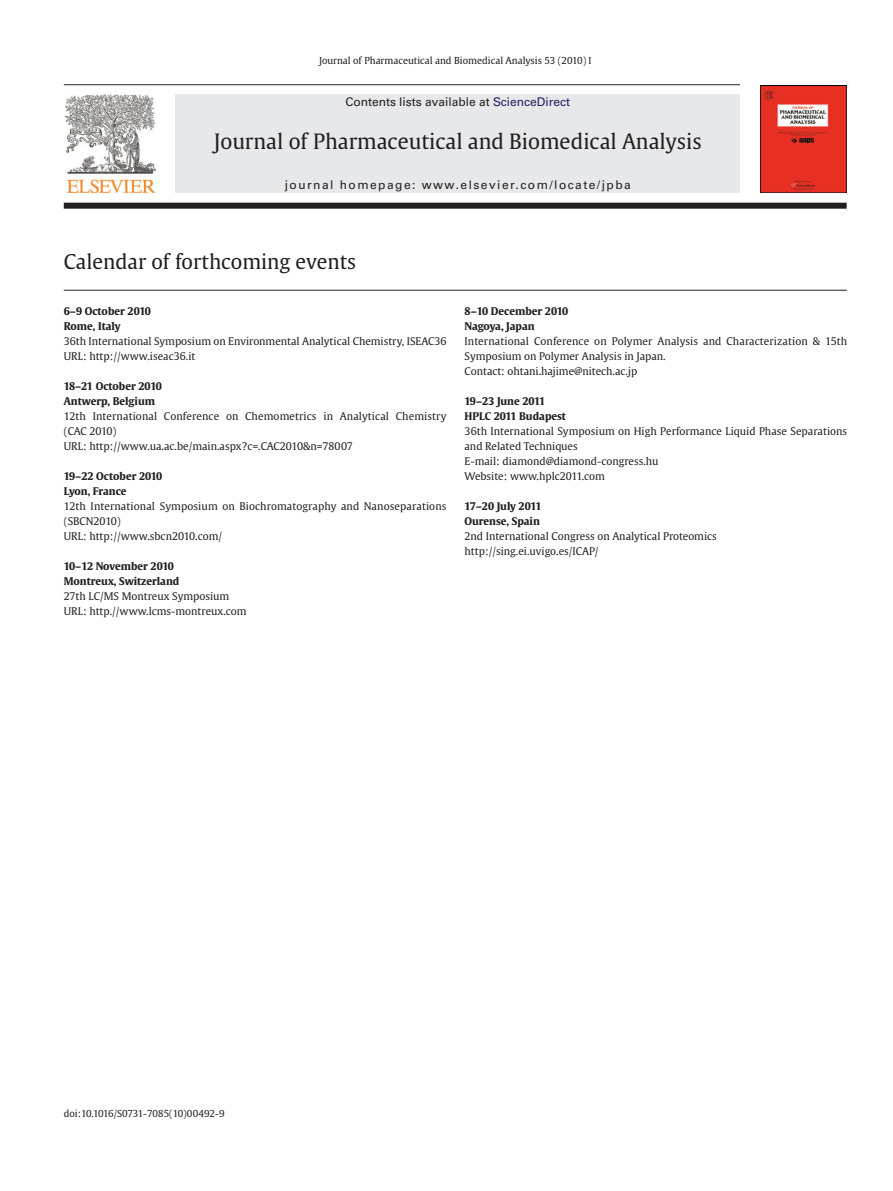
<style>
.page{position:relative;width:893px;height:1191px;background:#fff}
.page>*{position:absolute;margin:0;border:0;box-sizing:border-box;transform-origin:0 0}
.t1{font:21px "Gulliver";color:#231f20}
.t2{font:20.25px "Gulliver";color:#231f20}
.t3{font:12px "Univers";letter-spacing:.12em;color:#231f20}
.t4{font:12px "Univers";color:#231f20}
.t5{font:10.5px/15px "Gulliver";color:#231f20}
.t6{font:700 10.5px/15px "Gulliver";color:#231f20}
.t7{font:9.6px "Gulliver";color:#231f20}
.s1{color:#211f60}
</style>
<div class="page">
<hr style="left:64px;top:84px;width:676px;height:1px;background:#231f20">
<div style="left:64px;top:203px;width:783px;height:6px;background:#231f20"></div>
<img style="left:65px;top:94px;width:90px;height:98px">
<img style="left:761px;top:85px;width:85px;height:107px">
<div style="left:176px;top:94px;width:564px;height:99px;background:#e7e8e9"></div>
<hr style="left:64px;top:290px;width:783px;height:1px;background:#231f20">
<p class="t7" style="left:319px;top:56px;width:274px">Journal of Pharmaceutical and Biomedical Analysis 53 (2010) I</p>
<p class="t4" style="left:345px;top:97px;width:226px">Contents lists available at <span class="s1">ScienceDirect</span></p>
<h1 class="t1" style="left:214px;top:132px;width:489px">Journal of Pharmaceutical and Biomedical Analysis</h1>
<p class="t3" style="left:285px;top:180px;width:347px">journal homepage: www.elsevier.com/locate/jpba</p>
<h2 class="t2" style="left:64px;top:253px;width:294px">Calendar of forthcoming events</h2>
<p class="t6" style="left:64px;top:304px;width:89px">6–9 October 2010<br>Rome, Italy</p>
<p class="t5" style="left:64px;top:334px;width:384px">36th International Symposium on Environmental Analytical Chemistry, ISEAC36<br>URL: http://www.iseac36.it</p>
<p class="t6" style="left:64px;top:379px;width:100px">18–21 October 2010<br>Antwerp, Belgium</p>
<p class="t5" style="left:64px;top:409px;width:384px">12th International Conference on Chemometrics in Analytical Chemistry (CAC 2010)<br>URL: http://www.ua.ac.be/main.aspx?c=.CAC2010&amp;n=78007</p>
<p class="t6" style="left:64px;top:469px;width:100px">19–22 October 2010<br>Lyon, France</p>
<p class="t5" style="left:64px;top:499px;width:384px">12th International Symposium on Biochromatography and Nanoseparations (SBCN2010)<br>URL: http://www.sbcn2010.com/</p>
<p class="t6" style="left:64px;top:559px;width:117px">10–12 November 2010<br>Montreux, Switzerland</p>
<p class="t5" style="left:64px;top:589px;width:184px">27th LC/MS Montreux Symposium<br>URL: http.//www.lcms-montreux.com</p>
<p class="t6" style="left:465px;top:304px;width:105px">8–10 December 2010<br>Nagoya, Japan</p>
<p class="t5" style="left:465px;top:334px;width:384px">International Conference on Polymer Analysis and Characterization &amp; 15th<br>Symposium on Polymer Analysis in Japan.<br>Contact: ohtani.hajime@nitech.ac.jp</p>
<p class="t6" style="left:465px;top:394px;width:103px">19–23 June 2011<br>HPLC 2011 Budapest</p>
<p class="t5" style="left:465px;top:424px;width:384px">36th International Symposium on High Performance Liquid Phase Separations and Related Techniques<br>E-mail: diamond@diamond-congress.hu<br>Website: www.hplc2011.com</p>
<p class="t6" style="left:465px;top:499px;width:79px">17–20 July 2011<br>Ourense, Spain</p>
<p class="t5" style="left:465px;top:529px;width:254px">2nd International Congress on Analytical Proteomics http://sing.ei.uvigo.es/ICAP/</p>
<p class="t7" style="left:64px;top:1109px;width:162px">doi:10.1016/S0731-7085(10)00492-9</p>
</div>
